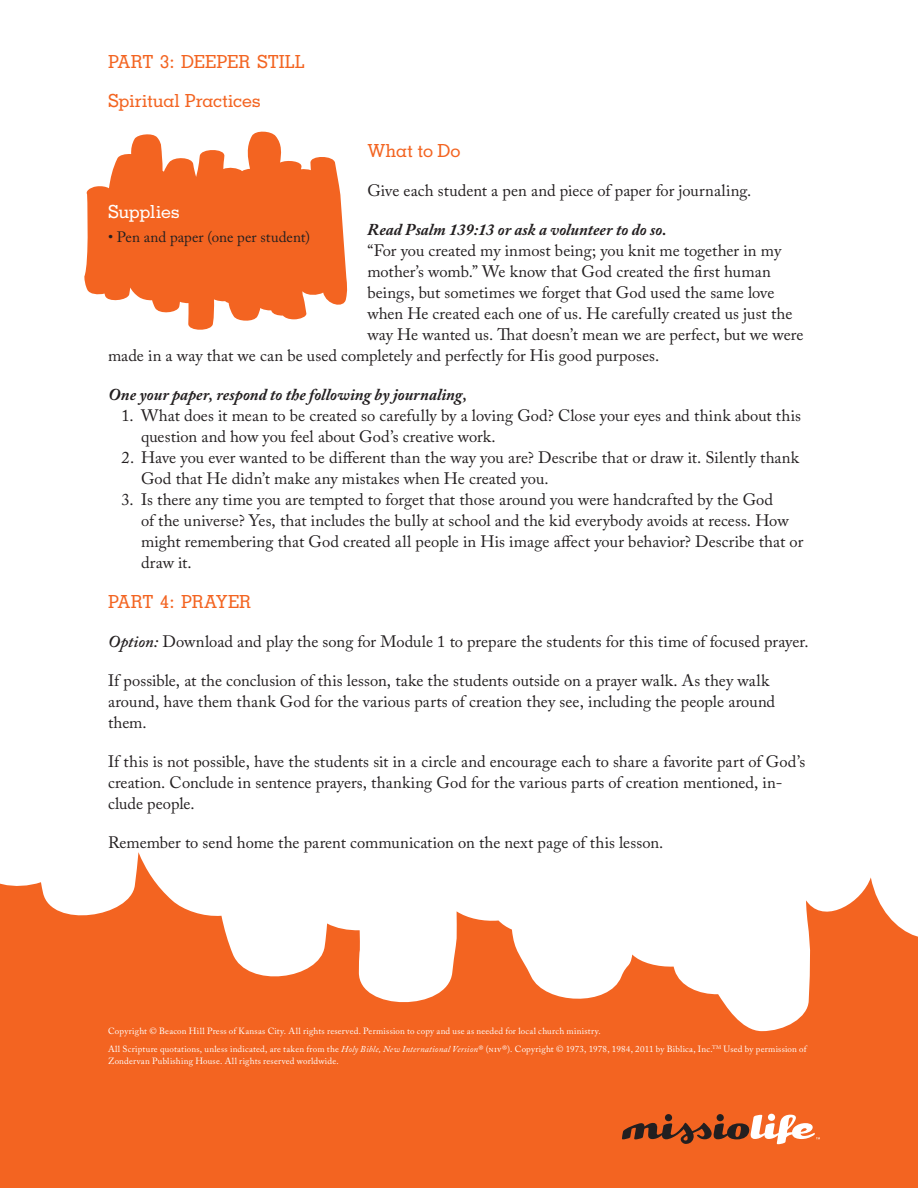
<style>
.page{position:relative;width:918px;height:1188px;background:#fff}
.page>*{position:absolute;margin:0;border:0;box-sizing:border-box;transform-origin:0 0}
.large_sidehd{font:500 18px "Memphis";letter-spacing:.005em;color:#f36421}
.small_color_sidehd{font:500 18px "Memphis";letter-spacing:-.01em;color:#f36421}
.reverse_sidehd{font:500 18px "Memphis";letter-spacing:-.02em;color:#fff}
.body{font:16.5px/21px "Adobe Caslon Pro";color:#231f20}
.body_w_no{font:16.5px/21px "Adobe Caslon Pro";letter-spacing:.005em;color:#231f20}
.body_no_al{font:16.5px "Adobe Caslon Pro";color:#231f20}
.small_ital_sidehd{font:italic 700 16.5px "Adobe Caslon Pro";color:#231f20}
.supplies_bullet{font:15px "Adobe Caslon Pro";color:#231f20}
.credits_reverse{font:9px/12px "Adobe Caslon Pro";letter-spacing:.025em;color:#fff}
.credits{font:9px "Adobe Caslon Pro";letter-spacing:.025em;color:#fff}
.s1{font-weight:600;font-style:italic}
.s2{font-style:italic}
</style>
<div class="page">
<div style="left:0;top:839px;width:918px;height:349px;background:#f36421"></div>
<svg style="left:0;top:839px;width:918px;height:192px;fill:#fff"></svg>
<div style="left:768px;top:1114px;width:7px;height:7px;background:#fff;border-radius:50%"></div>
<svg style="left:622px;top:1115px;width:198px;height:29px"></svg>
<div style="left:665px;top:1114px;width:7px;height:7px;background:#231f20;border-radius:50%"></div>
<div style="left:717px;top:1114px;width:7px;height:7px;background:#231f20;border-radius:50%"></div>
<svg style="left:84px;top:131px;width:264px;height:199px;fill:#f36421"></svg>
<p class="large_sidehd" style="left:108px;top:51px;width:198px">PART 3: DEEPER STILL</p>
<p class="small_color_sidehd" style="left:108px;top:90px;width:154px">Spiritual Practices</p>
<p class="small_color_sidehd" style="left:367px;top:140px;width:95px">What to Do</p>
<p class="body" style="left:367px;top:180px;width:385px">Give each student a pen and piece of paper for journaling.</p>
<p class="small_ital_sidehd" style="left:367px;top:220px;width:301px">Read Psalm 139:13 or ask a volunteer to do so.</p>
<p class="body_no_al" style="left:367px;top:241px;width:415px">“For you created my inmost being; you knit me together in my</p>
<p class="body_no_al" style="left:367px;top:262px;width:405px">mother’s womb.” We know that God created the first human</p>
<p class="body_no_al" style="left:367px;top:283px;width:409px">beings, but sometimes we forget that God used the same love</p>
<p class="body_no_al" style="left:367px;top:304px;width:426px">when He created each one of us. He carefully created us just the</p>
<p class="body_no_al" style="left:367px;top:325px;width:438px">way He wanted us. That doesn’t mean we are perfect, but we were</p>
<p class="body_no_al" style="left:108px;top:346px;width:553px">made in a way that we can be used completely and perfectly for His good purposes.</p>
<p class="small_ital_sidehd" style="left:108px;top:385px;width:360px">One your paper, respond to the following by journaling,</p>
<p class="body_w_no" style="left:141px;top:405px;width:661px;text-indent:-20px">1. What does it mean to be created so carefully by a loving God? Close your eyes and think about this question and how you feel about God’s creative work.</p>
<p class="body_w_no" style="left:141px;top:447px;width:660px;text-indent:-20px">2. Have you ever wanted to be different than the way you are? Describe that or draw it. Silently thank<br>God that He didn’t make any mistakes when He created you.</p>
<p class="body_w_no" style="left:141px;top:489px;width:664px;text-indent:-20px">3. Is there any time you are tempted to forget that those around you were handcrafted by the God<br>of the universe? Yes, that includes the bully at school and the kid everybody avoids at recess. How might remembering that God created all people in His image affect your behavior? Describe that or draw it.</p>
<p class="large_sidehd" style="left:108px;top:591px;width:145px">PART 4: PRAYER</p>
<p class="body" style="left:108px;top:631px;width:702px"><span class="s1">Option:</span> Download and play the song for Module 1 to prepare the students for this time of focused prayer.</p>
<p class="body" style="left:108px;top:670px;width:669px">If possible, at the conclusion of this lesson, take the students outside on a prayer walk. As they walk around, have them thank God for the various parts of creation they see, including the people around them.</p>
<p class="body" style="left:108px;top:751px;width:699px">If this is not possible, have the students sit in a circle and encourage each to share a favorite part of God’s creation. Conclude in sentence prayers, thanking God for the various parts of creation mentioned, in&shy;clude people.</p>
<p class="body" style="left:108px;top:832px;width:557px">Remember to send home the parent communication on the next page of this lesson.</p>
<p class="reverse_sidehd" style="left:108px;top:200px;width:73px">Supplies</p>
<p class="supplies_bullet" style="left:108px;top:228px;width:204px">• Pen and paper (one per student)</p>
<p class="credits" style="left:108px;top:1025px;width:494px">Copyright © Beacon Hill Press of Kansas City. All rights reserved. Permission to copy and use as needed for local church ministry.</p>
<p class="credits_reverse" style="left:108px;top:1042px;width:700px">All Scripture quotations, unless indicated, are taken from the <span class="s2">Holy Bible, New International Version</span>® (niv®). Copyright © 1973, 1978, 1984, 2011 by Biblica, Inc.<sup>TM</sup> Used by permission of<br>Zondervan Publishing House. All rights reserved worldwide.</p>
</div>
